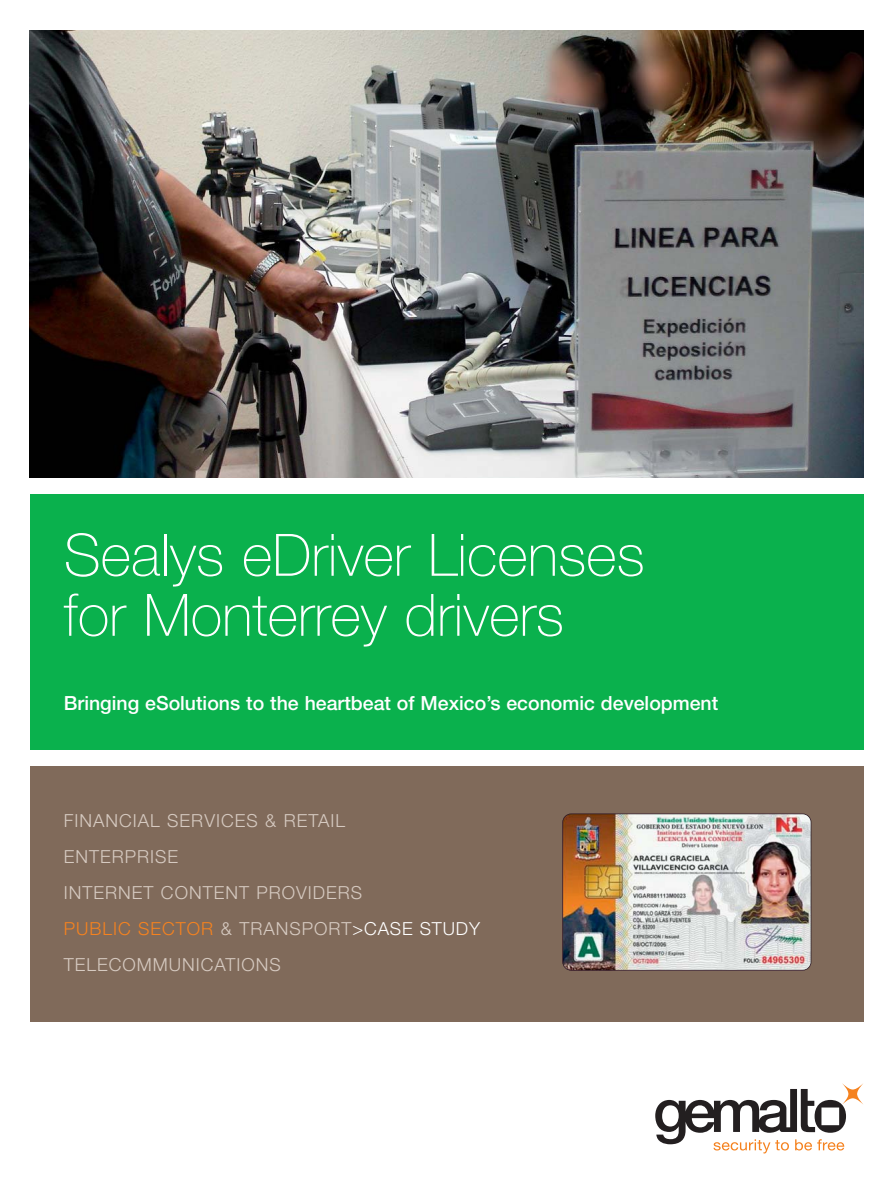
<style>
.page{position:relative;width:893px;height:1191px;background:#fff}
.page>*{position:absolute;margin:0;border:0;box-sizing:border-box;transform-origin:0 0}
.t1{font:100 58.5px/60px "Helvetica Neue";color:#fff}
.t2{font:500 19.5px "Helvetica Neue";color:#fff}
.t3{font:300 18px/36px "Helvetica Neue";letter-spacing:.055em;color:#d6cac1}
.s1{color:#f5821f}
.s2{color:#fff}
</style>
<div class="page">
<img style="left:30px;top:31px;width:833px;height:446px">
<div style="left:30px;top:494px;width:833px;height:255px;background:#0ab14d"></div>
<div style="left:30px;top:766px;width:833px;height:256px;background:#806a5a"></div>
<svg style="left:655px;top:1083px;width:208px;height:70px"></svg>
<img style="left:563px;top:814px;width:248px;height:156px;border-radius:8px">
<div style="left:562px;top:813px;width:249px;height:157px;border:2px solid #231f20;border-radius:9px"></div>
<h1 class="t1" style="left:64px;top:530px;width:582px">Sealys eDriver Licenses for Monterrey drivers</h1>
<p class="t2" style="left:64px;top:696px;width:656px">Bringing eSolutions to the heartbeat of Mexico’s economic development</p>
<p class="t3" style="left:64px;top:804px;width:418px">FINANCIAL SERVICES &amp; RETAIL<br>ENTERPRISE<br>INTERNET CONTENT PROVIDERS<br><span class="s1">PUBLIC SECTOR</span> &amp; TRANSPORT<span class="s2">&gt;CASE STUDY<br></span>TELECOMMUNICATIONS</p>
</div>
